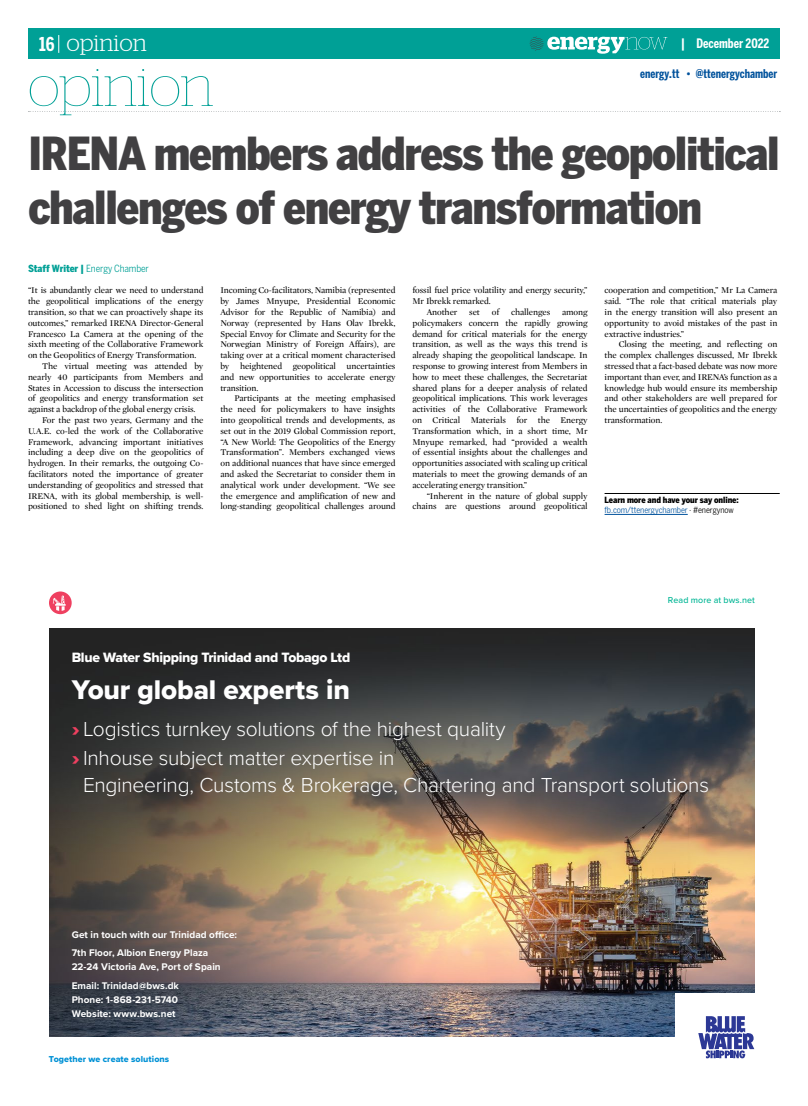
<style>
.page{position:relative;width:808px;height:1106px;background:#fff}
.page>*{position:absolute;margin:0;border:0;box-sizing:border-box;transform-origin:0 0}
.t1{font:100 57px "Stag";letter-spacing:-.005em;color:#00a096}
.TOC_Header_1{font:900 condensed 45.2px/54.2px "Benton Sans";letter-spacing:-.03em;color:#414042}
.t2{font:28px "Proxima Nova Extrabld";letter-spacing:-.005em;color:#fff}
.t3{font:300 23.4px "Stag";letter-spacing:-.005em;color:#fff}
.t4{font:300 21px "Proxima Nova";letter-spacing:-.015em;color:#fff}
.t5{font:700 extra-condensed 19px "Benton Sans";color:#fff}
.t6{font:14px "Proxima Nova Extrabld";letter-spacing:-.02em;color:#fff}
.t7{font:700 extra-condensed 13px "Benton Sans";color:#fff}
.t8{font:700 extra-condensed 12px "Benton Sans";color:#00529c}
.t9{font:700 10px/18.8px "Proxima Nova";letter-spacing:.005em;color:#fff}
.Body_Copy{font:condensed 9.8px "Benton Sans";letter-spacing:-.01em;color:#00a096}
.Body_Copy-2{font:9px/10.8px "Mercury Display Roman";letter-spacing:-.01em;color:#000;text-align:justify}
.First_Paragraph{font:9px/10.8px "Mercury Display Roman";letter-spacing:-.01em;color:#000;text-align:justify}
.t10{font:8.9px "Proxima Nova Extrabld";letter-spacing:.01em;color:#0091d5}
.t11{font:500 8.9px "Proxima Nova";letter-spacing:.01em;color:#00b695}
.Body_Copy-3{font:condensed 8.5px "Benton Sans";letter-spacing:-.01em;color:#00529c}
.Body_Copy-4{font:900 condensed 8.5px "Benton Sans";letter-spacing:-.01em;color:#000}
.s1{font-weight:900}
.s2{color:#000}
.s3{font-weight:900;color:#ef4060}
</style>
<div class="page">
<svg style="left:28px;top:111px;width:752px;height:1px"></svg>
<div style="left:28px;top:28px;width:751px;height:31px;background:#00a096"></div>
<svg style="left:58px;top:35px;width:1px;height:18px"></svg>
<svg style="left:530px;top:37px;width:137px;height:17px"></svg>
<hr style="left:604px;top:514px;width:84px;height:1px;background:#00529c">
<hr style="left:604px;top:493px;width:176px;height:1px;background:#000">
<img style="left:49px;top:628px;width:706px;height:408px">
<svg style="left:49px;top:591px;width:23px;height:23px"></svg>
<svg style="left:53px;top:595px;width:13px;height:16px"></svg>
<div style="left:675px;top:993px;width:101px;height:84px;background:#fff"></div>
<svg style="left:698px;top:1016px;width:56px;height:42px"></svg>
<p class="t3" style="left:67px;top:30px;width:82px">opinion</p>
<p class="t1" style="left:28px;top:55px;width:187px">opinion</p>
<h3 class="t5" style="left:39px;top:33px;width:17px">16</h3>
<h3 class="t7" style="left:681px;top:36px;width:90px">| December 2022</h3>
<h3 class="t8" style="left:640px;top:67px;width:139px">energy.tt • @ttenergychamber</h3>
<p class="TOC_Header_1" style="left:28px;top:126px;width:753px">IRENA members address the geopolitical challenges of energy transformation</p>
<p class="Body_Copy" style="left:28px;top:262px;width:122px"><span class="s1">Staff Writer |</span> Energy Chamber</p>
<p class="First_Paragraph" style="left:28px;top:285px;width:177px">“It is abundantly clear we need to understand the geopolitical implications of the energy transition, so that we can proactively shape its outcomes,” remarked IRENA Director-General Francesco La Camera at the opening of the sixth meeting of the Collaborative Framework on the Geopolitics of Energy Transformation.</p>
<p class="Body_Copy-2" style="left:28px;top:361px;width:177px;text-indent:14px">The virtual meeting was attended by nearly 40 participants from Members and States in Accession to discuss the intersection of geopolitics and energy transformation set against a backdrop of the global energy crisis.</p>
<p class="Body_Copy-2" style="left:28px;top:415px;width:177px;text-indent:14px">For the past two years, Germany and the U.A.E. co-led the work of the Collaborative Framework, advancing important initiatives including a deep dive on the geopolitics of hydrogen. In their remarks, the outgoing Co&shy;facilitators noted the importance of greater understanding of geopolitics and stressed that IRENA, with its global membership, is well&shy;positioned to shed light on shifting trends.</p>
<p class="Body_Copy-2" style="left:220px;top:285px;width:177px">Incoming Co-facilitators, Namibia (represented by James Mnyupe, Presidential Economic Advisor for the Republic of Namibia) and Norway (represented by Hans Olav Ibrekk, Special Envoy for Climate and Security for the Norwegian Ministry of Foreign Affairs), are taking over at a critical moment characterised by heightened geopolitical uncertainties and new opportunities to accelerate energy transition.</p>
<p class="Body_Copy-2" style="left:220px;top:393px;width:177px;text-indent:14px">Participants at the meeting emphasised the need for policymakers to have insights into geopolitical trends and developments, as set out in the 2019 Global Commission report, “A New World: The Geopolitics of the Energy Transformation”. Members exchanged views on additional nuances that have since emerged and asked the Secretariat to consider them in analytical work under development. “We see the emergence and amplification of new and long-standing geopolitical challenges around</p>
<p class="Body_Copy-2" style="left:412px;top:285px;width:177px">fossil fuel price volatility and energy security,”<br>Mr Ibrekk remarked.</p>
<p class="Body_Copy-2" style="left:427px;top:307px;width:32px">Another</p>
<p class="Body_Copy-2" style="left:469px;top:307px;width:12px">set</p>
<p class="Body_Copy-2" style="left:492px;top:307px;width:9px">of</p>
<p class="Body_Copy-2" style="left:511px;top:307px;width:41px">challenges</p>
<p class="Body_Copy-2" style="left:412px;top:307px;width:177px;text-indent:150px">among policymakers concern the rapidly growing demand for critical materials for the energy transition, as well as the ways this trend is already shaping the geopolitical landscape. In response to growing interest from Members in how to meet these challenges, the Secretariat shared plans for a deeper analysis of related geopolitical implications. This work leverages activities of the Collaborative Framework on Critical Materials for the Energy Transformation which, in a short time, Mr Mnyupe remarked, had “provided a wealth of essential insights about the challenges and opportunities associated with scaling up critical materials to meet the growing demands of an accelerating energy transition.”</p>
<p class="Body_Copy-2" style="left:412px;top:490px;width:177px;text-align:right">“Inherent in the nature of global supply chains are questions around geopolitical</p>
<p class="Body_Copy-2" style="left:604px;top:285px;width:174px">cooperation and competition,” Mr La Camera said. “The role that critical materials play in the energy transition will also present an opportunity to avoid mistakes of the past in extractive industries.”</p>
<p class="Body_Copy-2" style="left:604px;top:339px;width:174px;text-indent:14px">Closing the meeting, and reflecting on the complex challenges discussed, Mr Ibrekk stressed that a fact-based debate was now more important than ever, and IRENA’s function as a knowledge hub would ensure its membership and other stakeholders are well prepared for the uncertainties of geopolitics and the energy transformation.</p>
<p class="Body_Copy-4" style="left:604px;top:495px;width:136px">Learn more and have your say online:</p>
<p class="Body_Copy-3" style="left:604px;top:505px;width:131px">fb.com/ttenergychamber <span class="s2">· #energynow</span></p>
<p class="t6" style="left:72px;top:647px;width:280px">Blue Water Shipping Trinidad and Tobago Ltd</p>
<p class="t2" style="left:72px;top:668px;width:280px">Your global experts in</p>
<p class="t11" style="left:668px;top:593px;width:88px">Read more at bws.net</p>
<p class="t4" style="left:72px;top:713px;width:435px"><span class="s3">›</span> Logistics turnkey solutions of the highest quality</p>
<p class="t4" style="left:72px;top:742px;width:324px"><span class="s3">›</span> Inhouse subject matter expertise in</p>
<p class="t4" style="left:83px;top:769px;width:627px">Engineering, Customs &amp; Brokerage, Chartering and Transport solutions</p>
<p class="t9" style="left:72px;top:924px;width:167px">Get in touch with our Trinidad office:<br>7th Floor, Albion Energy Plaza</p>
<p class="t9" style="left:72px;top:957px;width:151px">22-24 Victoria Ave, Port of Spain<br>Email: Trinidad@bws.dk</p>
<p class="t9" style="left:72px;top:992px;width:108px;line-height:13.8px">Phone: 1-868-231-5740<br>Website: www.bws.net</p>
<p class="t10" style="left:49px;top:1052px;width:122px">Together we create solutions</p>
</div>
